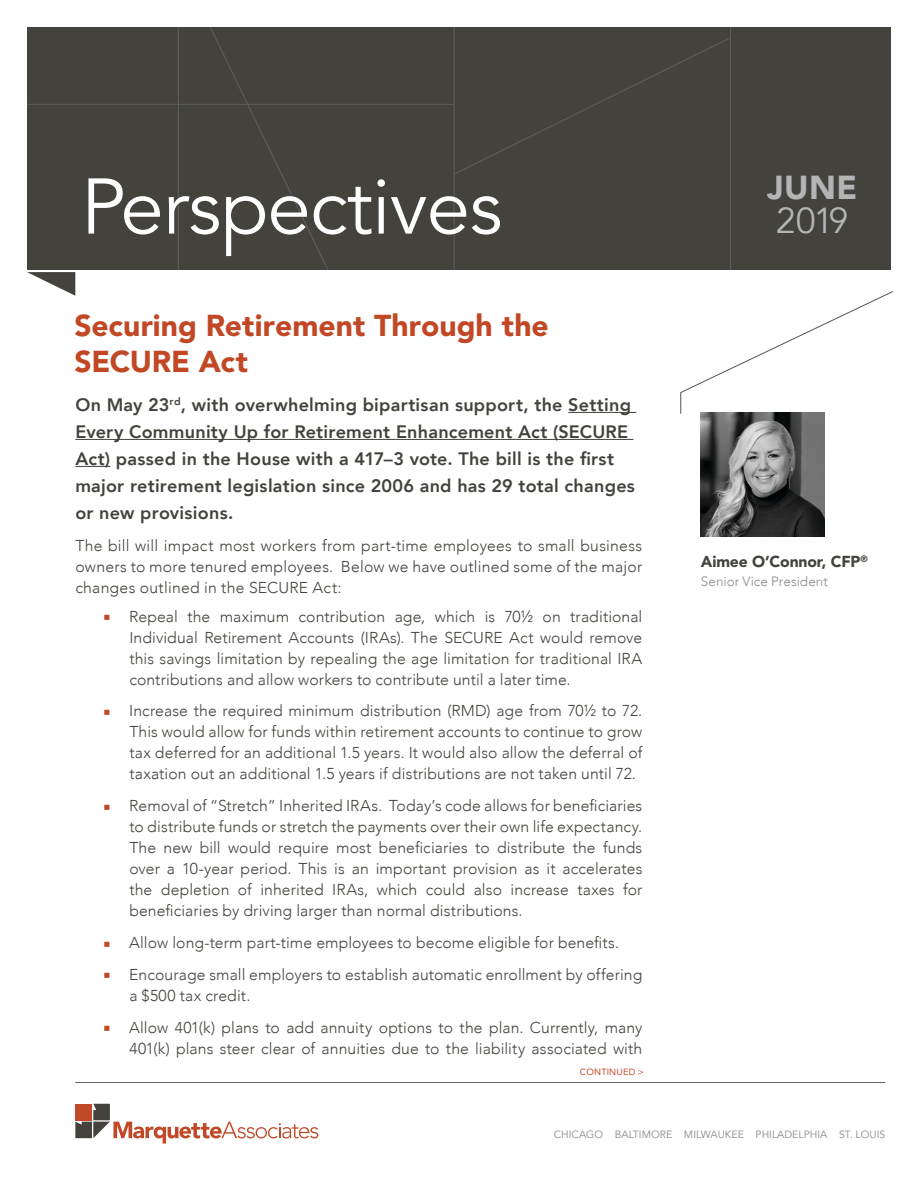
<style>
.page{position:relative;width:918px;height:1188px;background:#fff}
.page>*{position:absolute;margin:0;border:0;box-sizing:border-box;transform-origin:0 0}
.t1{font:78px "Avenir LT";letter-spacing:-.01em;color:#fff}
.t2{font:36px "Avenir LT";color:#b2b4b6}
.t3{font:900 33px "Avenir LT Std";color:#b2b4b6}
.t4{font:900 30px/36px "Avenir LT Std";color:#c14725}
.t5{font:800 18px/27px "Avenir";letter-spacing:.015em;color:#43423d}
.t6{font:300 15.75px/21px "Avenir";letter-spacing:.005em;color:#43423d;text-align:justify}
.t7{font:900 15.75px "Avenir LT Std";letter-spacing:-.01em;color:#43423d}
.t8{font:300 13.5px "Avenir LT";color:#898a8e}
.t9{font:10.5px "Avenir LT";color:#898a8e}
.t10{font:9px "Avenir";letter-spacing:.025em;color:#c14725}
</style>
<div class="page">
<hr style="left:75px;top:1082px;width:810px;height:1px;background:#65605c">
<svg style="left:75px;top:1104px;width:243px;height:40px"></svg>
<div style="left:27px;top:27px;width:864px;height:243px;background:#43423d"></div>
<hr style="left:178px;top:27px;width:1px;height:243px;background:#5b5c5e">
<hr style="left:454px;top:27px;width:1px;height:243px;background:#5b5c5e">
<hr style="left:730px;top:27px;width:1px;height:243px;background:#5b5c5e">
<hr style="left:27px;top:104px;width:427px;height:1px;background:#5b5c5e">
<svg style="left:210px;top:27px;width:118px;height:243px"></svg>
<svg style="left:453px;top:36px;width:277px;height:140px"></svg>
<svg style="left:27px;top:272px;width:48px;height:24px"></svg>
<hr style="left:568px;top:412px;width:68px;height:1px;background:#43423d">
<hr style="left:75px;top:439px;width:558px;height:1px;background:#43423d">
<hr style="left:75px;top:466px;width:35px;height:1px;background:#43423d">
<img style="left:701px;top:414px;width:124px;height:122px">
<svg style="left:680px;top:291px;width:213px;height:123px"></svg>
<p class="t1" style="left:81px;top:162px;width:423px">Perspectives</p>
<p class="t3" style="left:767px;top:167px;width:92px">JUNE</p>
<p class="t2" style="left:776px;top:200px;width:74px">2019</p>
<p class="t4" style="left:75px;top:308px;width:476px">Securing Retirement Through the<br>SECURE Act</p>
<p class="t5" style="left:75px;top:391px;width:561px">On May 23<sup>rd</sup>, with overwhelming bipartisan support, the Setting Every Community Up for Retirement Enhancement Act (SECURE Act) passed in the House with a 417–3 vote. The bill is the first major retirement legislation since 2006 and has 29 total changes or new provisions.</p>
<p class="t6" style="left:75px;top:535px;width:569px">The bill will impact most workers from part-time employees to small business owners to more tenured employees. Below we have outlined some of the major changes outlined in the SECURE Act:</p>
<p class="t6" style="left:129px;top:606px;width:515px">Repeal the maximum contribution age, which is 70½ on traditional Individual Retirement Accounts (IRAs). The SECURE Act would remove this savings limitation by repealing the age limitation for traditional IRA contributions and allow workers to contribute until a later time.</p>
<p class="t6" style="left:129px;top:701px;width:515px">Increase the required minimum distribution (RMD) age from 70½ to 72.<br>This would allow for funds within retirement accounts to continue to grow tax deferred for an additional 1.5 years. It would also allow the deferral of taxation out an additional 1.5 years if distributions are not taken until 72.</p>
<p class="t6" style="left:129px;top:795px;width:515px">Removal of “Stretch” Inherited IRAs. Today’s code allows for beneficiaries to distribute funds or stretch the payments over their own life expectancy.<br>The new bill would require most beneficiaries to distribute the funds over a 10-year period. This is an important provision as it accelerates the depletion of inherited IRAs, which could also increase taxes for beneficiaries by driving larger than normal distributions.</p>
<p class="t6" style="left:129px;top:932px;width:491px">Allow long-term part-time employees to become eligible for benefits.</p>
<p class="t6" style="left:129px;top:964px;width:515px">Encourage small employers to establish automatic enrollment by offering a $500 tax credit.</p>
<p class="t6" style="left:129px;top:1017px;width:515px">Allow 401(k) plans to add annuity options to the plan. Currently, many<br>401(k) plans steer clear of annuities due to the liability associated with</p>
<p class="t10" style="left:580px;top:1064px;width:65px">CONTINUED &gt;</p>
<p class="t7" style="left:701px;top:552px;width:168px">Aimee O’Connor, CFP<sup>®</sup></p>
<p class="t8" style="left:701px;top:573px;width:129px">Senior Vice President</p>
<p class="t9" style="left:554px;top:1129px;width:333px">CHICAGO BALTIMORE MILWAUKEE PHILADELPHIA ST. LOUIS</p>
</div>
